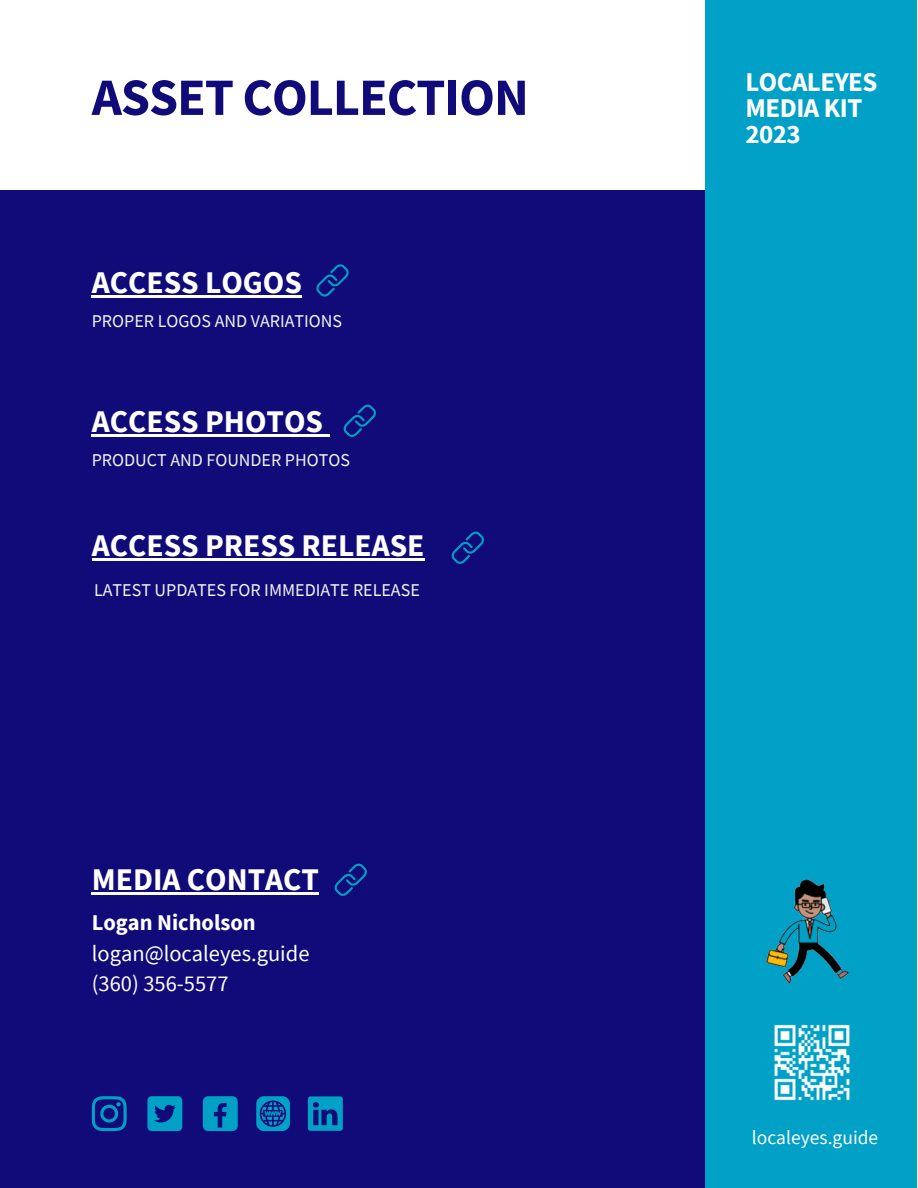
<style>
.page{position:relative;width:918px;height:1188px;background:#fff}
.page>*{position:absolute;margin:0;border:0;box-sizing:border-box;transform-origin:0 0}
.t1{font:700 52.5px "Source Sans Pro";letter-spacing:-.02em;color:#110b79}
.t2{font:700 31.5px "Source Sans Pro";color:#fff}
.t3{font:700 27px/25.8px "Source Sans Pro";letter-spacing:-.02em;color:#fff}
.t4{font:22.5px/30.3px "Source Sans Pro";color:#fff}
.t5{font:700 22.5px "Source Sans Pro";color:#fff}
.t6{font:19.5px "Source Sans Pro";color:#fff}
.t7{font:18px "Source Sans Pro";color:#f4f4f4}
</style>
<div class="page">
<div style="left:0;top:190px;width:720px;height:998px;background:#110b79"></div>
<hr style="left:92px;top:296px;width:210px;height:2px;background:#fff">
<svg style="left:316px;top:264px;width:33px;height:33px"></svg>
<hr style="left:92px;top:434px;width:231px;height:2px;background:#fff">
<svg style="left:323px;top:434px;width:6px;height:2px"></svg>
<svg style="left:343px;top:404px;width:33px;height:33px"></svg>
<hr style="left:92px;top:559px;width:333px;height:2px;background:#fff">
<svg style="left:451px;top:531px;width:33px;height:33px"></svg>
<svg style="left:334px;top:863px;width:33px;height:33px"></svg>
<hr style="left:92px;top:893px;width:227px;height:2px;background:#fff">
<div style="left:706px;top:0;width:211px;height:1188px;background:#01a0c6"></div>
<svg style="left:308px;top:1096px;width:35px;height:35px"></svg>
<svg style="left:256px;top:1096px;width:34px;height:35px"></svg>
<svg style="left:92px;top:1096px;width:35px;height:35px"></svg>
<div style="left:203px;top:1096px;width:35px;height:35px;background:#01a0c6;border-radius:5px"></div>
<svg style="left:214px;top:1103px;width:13px;height:25px"></svg>
<div style="left:147px;top:1096px;width:35px;height:35px;background:#01a0c6;border-radius:4px"></div>
<svg style="left:154px;top:1105px;width:22px;height:17px"></svg>
<img style="left:705px;top:796px;width:145px;height:392px">
<img style="left:736px;top:861px;width:114px;height:142px">
<h1 class="t1" style="left:92px;top:63px;width:439px">ASSET COLLECTION</h1>
<h2 class="t2" style="left:92px;top:262px;width:212px">ACCESS LOGOS</h2>
<p class="t7" style="left:92px;top:309px;width:252px">PROPER LOGOS AND VARIATIONS</p>
<h2 class="t2" style="left:92px;top:401px;width:233px">ACCESS PHOTOS</h2>
<p class="t7" style="left:92px;top:448px;width:260px">PRODUCT AND FOUNDER PHOTOS</p>
<h2 class="t2" style="left:92px;top:525px;width:334px">ACCESS PRESS RELEASE</h2>
<p class="t7" style="left:94px;top:579px;width:327px">LATEST UPDATES FOR IMMEDIATE RELEASE</p>
<h2 class="t2" style="left:92px;top:859px;width:229px">MEDIA CONTACT</h2>
<p class="t5" style="left:92px;top:908px;width:166px">Logan Nicholson</p>
<p class="t4" style="left:92px;top:938px;width:219px">logan@localeyes.guide (360) 356-5577</p>
<h3 class="t3" style="left:746px;top:68px;width:134px">LOCALEYES<br>MEDIA KIT<br>2023</h3>
<p class="t6" style="left:752px;top:1124px;width:128px">localeyes.guide</p>
</div>
